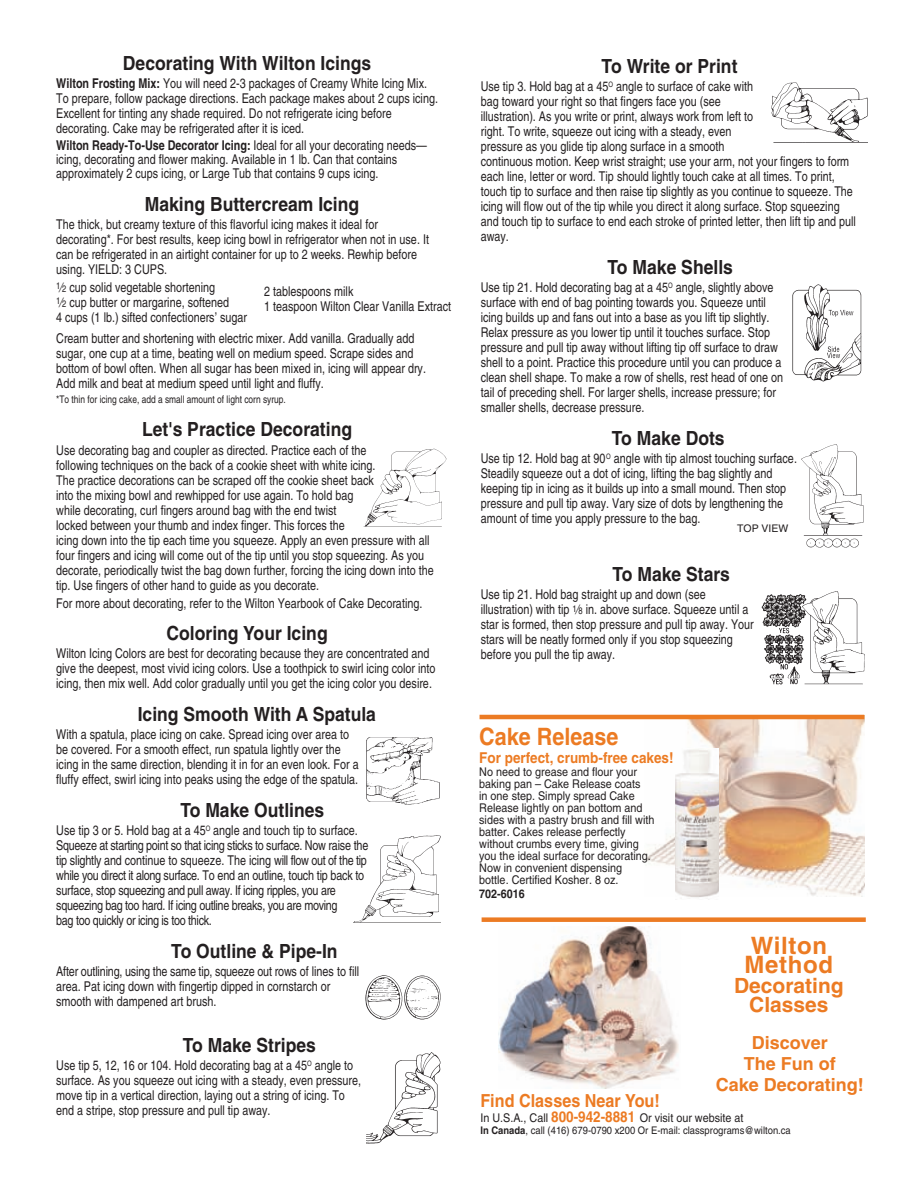
<style>
.page{position:relative;width:918px;height:1188px;background:#fff}
.page>*{position:absolute;margin:0;border:0;box-sizing:border-box;transform-origin:0 0}
.t1{font:700 24px/19.5px "Helvetica";color:#ec7b23}
.t2{font:700 24px "Helvetica";color:#ec7b23;scale:.9 1}
.t3{font:700 21px/19.5px "Helvetica";color:#ec7b23;text-align:center}
.t4{font:700 19.5px "Helvetica";color:#231f20;scale:.9 1}
.t5{font:700 18px/21px "Helvetica";color:#ec7b23;text-align:center}
.t6{font:700 18px "Helvetica";color:#ec7b23;scale:.9 1}
.t7{font:700 15px "Helvetica";color:#ec7b23;scale:.9 1}
.t8{font:13.5px/15px "Helvetica";color:#231f20;scale:.8 1}
.t9{font:13.5px/15px "Helvetica";letter-spacing:-.03em;color:#231f20;scale:.8 1}
.t10{font:12px/12px "Helvetica";color:#231f20;scale:.9 1}
.t11{font:700 12px "Helvetica";color:#231f20;scale:.9 1}
.t12{font:10.5px "Helvetica";color:#231f20;scale:.9 1}
.t13{font:10.5px "Helvetica";color:#231f20;scale:.8 1}
.t14{font:10.5px "Helvetica";color:#231f20}
.s1{font-weight:700}
.s2{font-size:9.45px}
.s3{font-weight:700;font-size:15px;color:#ec7b23}
</style>
<div class="page">
<img style="left:762px;top:591px;width:103px;height:94px">
<img style="left:365px;top:975px;width:76px;height:44px">
<img style="left:802px;top:444px;width:61px;height:104px">
<img style="left:498px;top:926px;width:181px;height:162px">
<div style="left:482px;top:917px;width:384px;height:5px;background:#ec7b23"></div>
<img style="left:366px;top:1052px;width:75px;height:92px">
<img style="left:792px;top:285px;width:70px;height:97px">
<img style="left:772px;top:83px;width:96px;height:59px">
<svg style="left:366px;top:737px;width:67px;height:68px"></svg>
<img style="left:367px;top:738px;width:73px;height:66px">
<img style="left:363px;top:449px;width:84px;height:78px">
<svg style="left:353px;top:835px;width:88px;height:88px"></svg>
<img style="left:354px;top:835px;width:86px;height:87px">
<img style="left:644px;top:716px;width:221px;height:180px">
<img style="left:676px;top:749px;width:42px;height:151px">
<hr style="left:480px;top:715px;width:384px;height:4px;background:#ec7b23">
<h3 class="t4" style="left:123px;top:56px;width:277px">Decorating With Wilton Icings</h3>
<p class="t8" style="left:56px;top:77px;width:479px"><span class="s1">Wilton Frosting Mix:</span> You will need 2-3 packages of Creamy White Icing Mix.<br>To prepare, follow package directions. Each package makes about 2 cups icing.<br>Excellent for tinting any shade required. Do not refrigerate icing before decorating. Cake may be refrigerated after it is iced.</p>
<p class="t8" style="left:56px;top:139px;width:465px;line-height:14.2px"><span class="s1">Wilton Ready-To-Use Decorator Icing:</span> Ideal for all your decorating needs— icing, decorating and flower making. Available in 1 lb. Can that contains approximately 2 cups icing, or Large Tub that contains 9 cups icing.</p>
<h3 class="t4" style="left:145px;top:197px;width:240px">Making Buttercream Icing</h3>
<p class="t8" style="left:56px;top:218px;width:467px">The thick, but creamy texture of this flavorful icing makes it ideal for decorating*. For best results, keep icing bowl in refrigerator when not in use. It can be refrigerated in an airtight container for up to 2 weeks. Rewhip before using. YIELD: 3 CUPS.</p>
<p class="t8" style="left:56px;top:281px;width:240px"><sup>1</sup>⁄<span class="s2">2</span> cup solid vegetable shortening<br><sup>1</sup>⁄<span class="s2">2</span> cup butter or margarine, softened<br>4 cups (1 lb.) sifted confectioners’ sugar</p>
<p class="t8" style="left:56px;top:332px;width:464px">Cream butter and shortening with electric mixer. Add vanilla. Gradually add sugar, one cup at a time, beating well on medium speed. Scrape sides and bottom of bowl often. When all sugar has been mixed in, icing will appear dry.<br>Add milk and beat at medium speed until light and fluffy.</p>
<p class="t13" style="left:56px;top:395px;width:289px">*To thin for icing cake, add a small amount of light corn syrup.</p>
<h3 class="t4" style="left:142px;top:422px;width:235px">Let's Practice Decorating</h3>
<p class="t8" style="left:56px;top:444px;width:473px">Use decorating bag and coupler as directed. Practice each of the<br>following techniques on the back of a cookie sheet with white icing.<br>The practice decorations can be scraped off the cookie sheet back<br>into the mixing bowl and rewhipped for use again. To hold bag<br>while decorating, curl fingers around bag with the end twist<br>locked between your thumb and index finger. This forces the<br>icing down into the tip each time you squeeze. Apply an even pressure with all four fingers and icing will come out of the tip until you stop squeezing. As you decorate, periodically twist the bag down further, forcing the icing down into the tip. Use fingers of other hand to guide as you decorate.</p>
<p class="t8" style="left:56px;top:597px;width:459px">For more about decorating, refer to the Wilton Yearbook of Cake Decorating.</p>
<h3 class="t4" style="left:167px;top:626px;width:181px">Coloring Your Icing</h3>
<p class="t8" style="left:56px;top:647px;width:476px">Wilton Icing Colors are best for decorating because they are concentrated and give the deepest, most vivid icing colors. Use a toothpick to swirl icing color into icing, then mix well. Add color gradually until you get the icing color you desire.</p>
<h3 class="t4" style="left:138px;top:707px;width:266px">Icing Smooth With A Spatula</h3>
<p class="t8" style="left:56px;top:728px;width:380px">With a spatula, place icing on cake. Spread icing over area to be covered. For a smooth effect, run spatula lightly over the icing in the same direction, blending it in for an even look. For a fluffy effect, swirl icing into peaks using the edge of the spatula.</p>
<h3 class="t4" style="left:180px;top:803px;width:162px">To Make Outlines</h3>
<p class="t9" style="left:56px;top:824px;width:392px">Use tip 3 or 5. Hold bag at a 45<sup>O</sup> angle and touch tip to surface.<br>Squeeze at starting point so that icing sticks to surface. Now raise the tip slightly and continue to squeeze. The icing will flow out of the tip while you direct it along surface. To end an outline, touch tip back to surface, stop squeezing and pull away. If icing ripples, you are squeezing bag too hard. If icing outline breaks, you are moving<br>bag too quickly or icing is too thick.</p>
<h3 class="t4" style="left:171px;top:944px;width:186px">To Outline &amp; Pipe-In</h3>
<p class="t8" style="left:56px;top:965px;width:380px">After outlining, using the same tip, squeeze out rows of lines to fill area. Pat icing down with fingertip dipped in cornstarch or smooth with dampened art brush.</p>
<h3 class="t4" style="left:183px;top:1038px;width:150px">To Make Stripes</h3>
<p class="t8" style="left:56px;top:1059px;width:383px">Use tip 5, 12, 16 or 104. Hold decorating bag at a 45<sup>O</sup> angle to surface. As you squeeze out icing with a steady, even pressure, move tip in a vertical direction, laying out a string of icing. To end a stripe, stop pressure and pull tip away.</p>
<p class="t8" style="left:264px;top:285px;width:236px">2 tablespoons milk<br>1 teaspoon Wilton Clear Vanilla Extract</p>
<h3 class="t4" style="left:602px;top:59px;width:152px">To Write or Print</h3>
<p class="t8" style="left:481px;top:80px;width:471px">Use tip 3. Hold bag at a 45<sup>O</sup> angle to surface of cake with<br>bag toward your right so that fingers face you (see<br>illustration). As you write or print, always work from left to<br>right. To write, squeeze out icing with a steady, even<br>pressure as you glide tip along surface in a smooth<br>continuous motion. Keep wrist straight; use your arm, not your fingers to form each line, letter or word. Tip should lightly touch cake at all times. To print, touch tip to surface and then raise tip slightly as you continue to squeeze. The icing will flow out of the tip while you direct it along surface. Stop squeezing and touch tip to surface to end each stroke of printed letter, then lift tip and pull away.</p>
<h3 class="t4" style="left:608px;top:260px;width:141px">To Make Shells</h3>
<p class="t8" style="left:481px;top:281px;width:380px">Use tip 21. Hold decorating bag at a 45<sup>O</sup> angle, slightly above surface with end of bag pointing towards you. Squeeze until icing builds up and fans out into a base as you lift tip slightly.<br>Relax pressure as you lower tip until it touches surface. Stop pressure and pull tip away without lifting tip off surface to draw shell to a point. Practice this procedure until you can produce a clean shell shape. To make a row of shells, rest head of one on tail of preceding shell. For larger shells, increase pressure; for smaller shells, decrease pressure.</p>
<h3 class="t4" style="left:612px;top:431px;width:127px">To Make Dots</h3>
<p class="t8" style="left:481px;top:452px;width:397px">Use tip 12. Hold bag at 90<sup>O</sup> angle with tip almost touching surface.<br>Steadily squeeze out a dot of icing, lifting the bag slightly and keeping tip in icing as it builds up into a small mound. Then stop pressure and pull tip away. Vary size of dots by lengthening the amount of time you apply pressure to the bag.</p>
<p class="t14" style="left:737px;top:524px;width:53px">TOP VIEW</p>
<h3 class="t4" style="left:612px;top:567px;width:132px">To Make Stars</h3>
<p class="t8" style="left:481px;top:588px;width:343px">Use tip 21. Hold bag straight up and down (see illustration) with tip <sup>1</sup>⁄<span class="s2">8</span> in. above surface. Squeeze until a star is formed, then stop pressure and pull tip away. Your stars will be neatly formed only if you stop squeezing before you pull the tip away.</p>
<h1 class="t2" style="left:479px;top:728px;width:156px">Cake Release</h1>
<p class="t7" style="left:479px;top:752px;width:217px">For perfect, crumb-free cakes!</p>
<p class="t10" style="left:479px;top:767px;width:196px">No need to grease and flour your baking pan – Cake Release coats<br>in one step. Simply spread Cake<br>Release lightly on pan bottom and sides with a pastry brush and fill with batter. Cakes release perfectly without crumbs every time, giving you the ideal surface for decorating.<br>Now in convenient dispensing bottle. Certified Kosher. 8 oz.</p>
<p class="t11" style="left:479px;top:889px;width:52px">702-6016</p>
<h1 class="t1" style="left:745px;top:938px;width:90px">Wilton<br>Method</h1>
<h2 class="t3" style="left:734px;top:978px;width:111px">Decorating<br>Classes</h2>
<h3 class="t5" style="left:716px;top:1034px;width:150px">Discover<br>The Fun of<br>Cake Decorating!</h3>
<h3 class="t6" style="left:480px;top:1094px;width:201px">Find Classes Near You!</h3>
<p class="t10" style="left:480px;top:1113px;width:294px">In U.S.A., Call <span class="s3">800-942-8881</span> Or visit our website at</p>
<p class="t12" style="left:480px;top:1126px;width:346px"><span class="s1">In Canada</span>, call (416) 679-0790 x200 Or E-mail: classprograms@wilton.ca</p>
</div>
